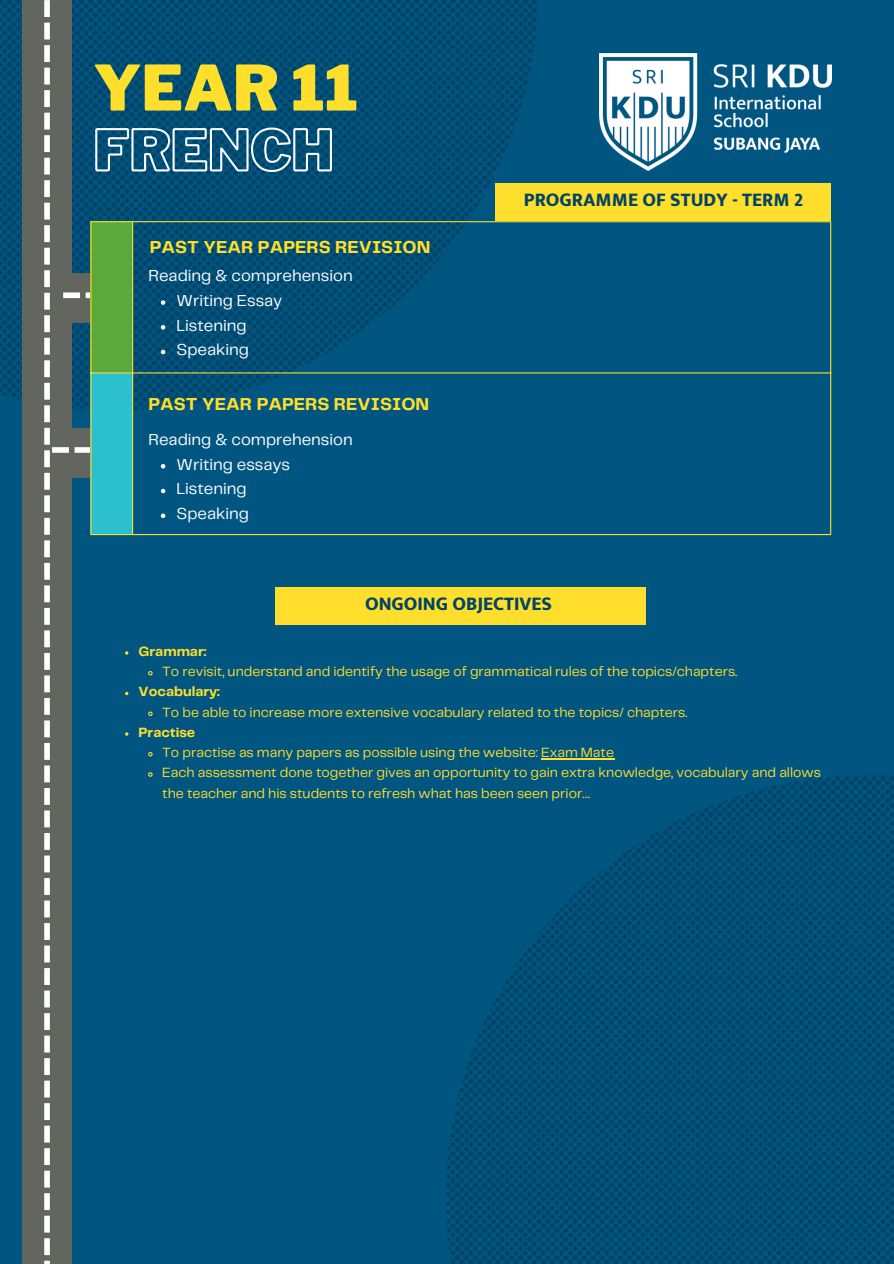
<style>
.page{position:relative;width:894px;height:1264px;background:#fff}
.page>*{position:absolute;margin:0;border:0;box-sizing:border-box;transform-origin:0 0}
.t1{font:900 62.1px "Libre Franklin";color:#ffdf2b}
.t2{font:800 19.2px "Mukta Mahee";color:#024464}
.t3{font:700 18px "Telegraf";color:#ffdf2b}
.t4{font:16.5px "Telegraf";color:#fff}
.t5{font:13.95px/20.2px "Telegraf";color:#ffdf2b}
.t6{font:700 13.95px "Telegraf";color:#ffdf2b}
</style>
<div class="page">
<div style="left:0;top:0;width:893px;height:1263px;background:#015581"></div>
<img style="left:599px;top:53px;width:231px;height:117px">
<img style="left:0;top:0;width:538px;height:400px">
<div style="left:22px;top:0;width:50px;height:1263px;background:#62665f"></div>
<img style="left:446px;top:775px;width:447px;height:488px">
<hr style="left:829px;top:222px;width:2px;height:312px;background:#ffdf2b">
<hr style="left:90px;top:221px;width:741px;height:1px;background:#ffdf2b">
<hr style="left:90px;top:372px;width:741px;height:1px;background:#ffdf2b">
<hr style="left:90px;top:534px;width:741px;height:1px;background:#ffdf2b">
<div style="left:495px;top:183px;width:336px;height:38px;background:#ffdf2b"></div>
<div style="left:275px;top:587px;width:370px;height:37px;background:#ffdf2b"></div>
<hr style="left:541px;top:758px;width:73px;height:1px;background:#ffdf2b">
<svg style="left:44px;top:0;width:289px;height:1263px"></svg>
<p class="t1" style="left:93px;top:51px;width:266px">YEAR 11</p>
<p class="t3" style="left:150px;top:239px;width:282px">PAST YEAR PAPERS REVISION</p>
<h1 class="t4" style="left:148px;top:268px;width:206px">Reading &amp; comprehension</h1>
<h2 class="t4" style="left:176px;top:293px;width:107px">Writing Essay</h2>
<p class="t4" style="left:176px;top:318px;width:72px">Listening</p>
<p class="t4" style="left:176px;top:343px;width:74px">Speaking</p>
<p class="t3" style="left:148px;top:396px;width:282px">PAST YEAR PAPERS REVISION</p>
<p class="t4" style="left:148px;top:432px;width:206px">Reading &amp; comprehension</p>
<h3 class="t4" style="left:176px;top:457px;width:115px">Writing essays</h3>
<h3 class="t4" style="left:176px;top:482px;width:72px">Listening</h3>
<h4 class="t4" style="left:176px;top:506px;width:74px">Speaking</h4>
<p class="t2" style="left:523px;top:188px;width:281px">PROGRAMME OF STUDY - TERM 2</p>
<p class="t2" style="left:365px;top:592px;width:188px">ONGOING OBJECTIVES</p>
<h4 class="t6" style="left:138px;top:645px;width:69px">Grammar:</h4>
<p class="t5" style="left:162px;top:662px;width:576px">To revisit, understand and identify the usage of grammatical rules of the topics/chapters.</p>
<p class="t6" style="left:138px;top:685px;width:83px">Vocabulary:</p>
<p class="t5" style="left:162px;top:702px;width:526px">To be able to increase more extensive vocabulary related to the topics/ chapters.</p>
<h3 class="t6" style="left:138px;top:726px;width:58px">Practise</h3>
<p class="t5" style="left:162px;top:743px;width:453px">To practise as many papers as possible using the website: Exam Mate</p>
<h3 class="t5" style="left:162px;top:763px;width:660px">Each assessment done together gives an opportunity to gain extra knowledge, vocabulary and allows the teacher and his students to refresh what has been seen prior…</h3>
</div>
